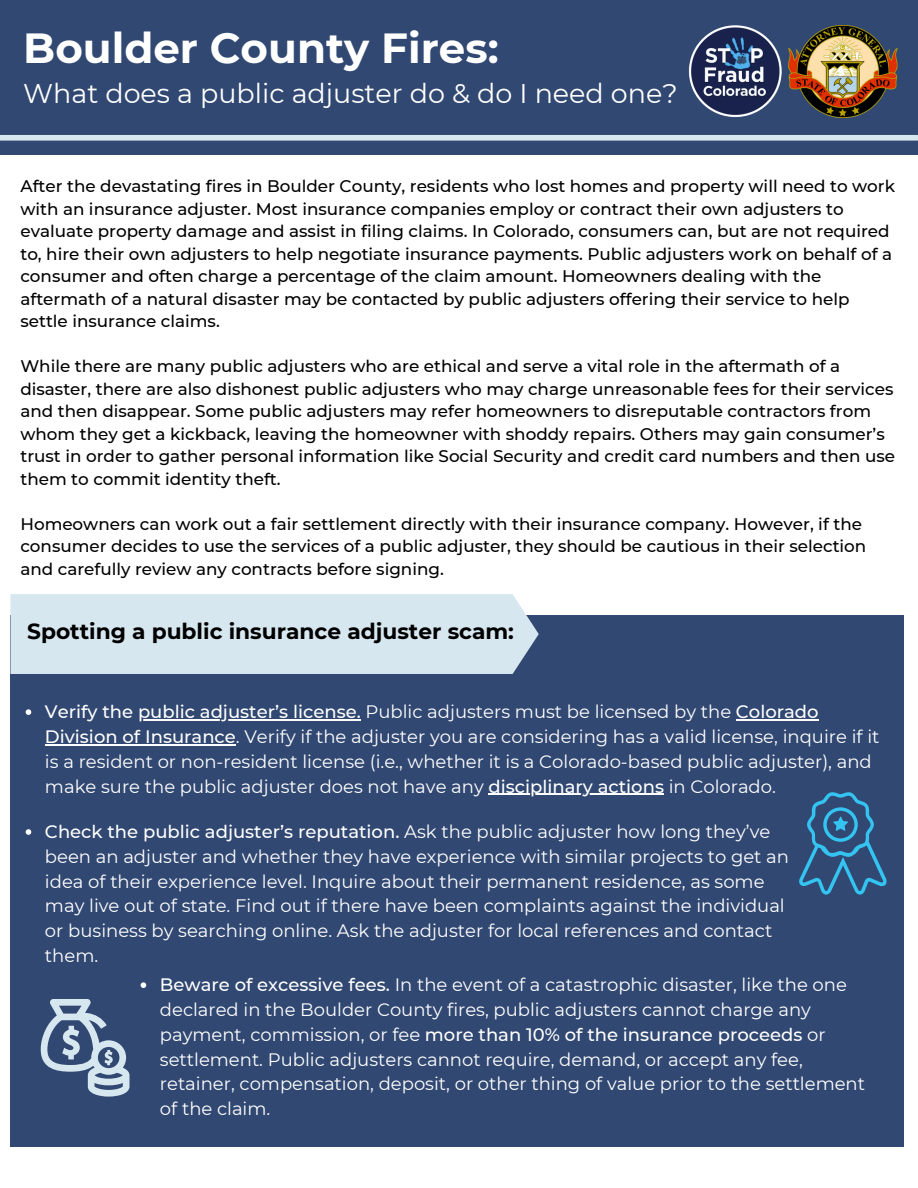
<style>
.page{position:relative;width:918px;height:1188px;background:#314872}
.page>*{position:absolute;margin:0;border:0;box-sizing:border-box;transform-origin:0 0}
.t1{font:700 42px "Montserrat";color:#fff}
.t2{font:27px "Montserrat";color:#fff}
.t3{font:700 21.75px "Montserrat";color:#000}
.t4{font:18px/24.8px "Montserrat";color:#fff}
.t5{font:500 16.8px/22.5px "Montserrat";color:#000}
.s1{font-weight:500}
</style>
<div class="page">
<img style="left:689px;top:25px;width:93px;height:92px">
<img style="left:788px;top:25px;width:109px;height:92px">
<div style="left:0;top:135px;width:917px;height:6px;background:#d7e7f0"></div>
<div style="left:0;top:273px;width:918px;height:915px;background:#fff"></div>
<div style="left:10px;top:615px;width:894px;height:573px;background:#314872"></div>
<div style="left:10px;top:594px;width:529px;height:80px;background:#d7e7f0"></div>
<div style="left:0;top:156px;width:918px;height:137px;background:#fff"></div>
<svg style="left:799px;top:792px;width:88px;height:103px"></svg>
<div style="left:0;top:1147px;width:918px;height:41px;background:#fff"></div>
<svg style="left:41px;top:999px;width:88px;height:98px"></svg>
<svg style="left:26px;top:829px;width:5px;height:6px"></svg>
<svg style="left:141px;top:982px;width:5px;height:6px"></svg>
<svg style="left:26px;top:709px;width:5px;height:6px"></svg>
<hr style="left:138px;top:719px;width:223px;height:2px;background:#fff">
<hr style="left:736px;top:719px;width:83px;height:2px;background:#fff">
<hr style="left:45px;top:744px;width:191px;height:1px;background:#fff">
<hr style="left:489px;top:794px;width:175px;height:1px;background:#fff">
<p class="t1" style="left:23px;top:22px;width:477px">Boulder County Fires:</p>
<p class="t2" style="left:23px;top:77px;width:656px">What does a public adjuster do &amp; do I need one?</p>
<p class="t5" style="left:20px;top:175px;width:876px">After the devastating fires in Boulder County, residents who lost homes and property will need to work with an insurance adjuster. Most insurance companies employ or contract their own adjusters to evaluate property damage and assist in filing claims. In Colorado, consumers can, but are not required to, hire their own adjusters to help negotiate insurance payments. Public adjusters work on behalf of a consumer and often charge a percentage of the claim amount. Homeowners dealing with the aftermath of a natural disaster may be contacted by public adjusters offering their service to help settle insurance claims.</p>
<p class="t5" style="left:20px;top:355px;width:876px">While there are many public adjusters who are ethical and serve a vital role in the aftermath of a disaster, there are also dishonest public adjusters who may charge unreasonable fees for their services and then disappear. Some public adjusters may refer homeowners to disreputable contractors from whom they get a kickback, leaving the homeowner with shoddy repairs. Others may gain consumer’s trust in order to gather personal information like Social Security and credit card numbers and then use them to commit identity theft.</p>
<p class="t5" style="left:20px;top:512px;width:847px">Homeowners can work out a fair settlement directly with their insurance company. However, if the consumer decides to use the services of a public adjuster, they should be cautious in their selection and carefully review any contracts before signing.</p>
<p class="t3" style="left:27px;top:618px;width:488px">Spotting a public insurance adjuster scam:</p>
<p class="t4" style="left:45px;top:700px;width:836px"><span class="s1">Verify the public adjuster’s license.</span> Public adjusters must be licensed by the <span class="s1">Colorado Division of Insurance</span>. Verify if the adjuster you are considering has a valid license, inquire if it is a resident or non-resident license (i.e., whether it is a Colorado-based public adjuster), and make sure the public adjuster does not have any <span class="s1">disciplinary actions</span> in Colorado.</p>
<p class="t4" style="left:45px;top:819px;width:746px"><span class="s1">Check the public adjuster’s reputation.</span> Ask the public adjuster how long they’ve been an adjuster and whether they have experience with similar projects to get an idea of their experience level. Inquire about their permanent residence, as some may live out of state. Find out if there have been complaints against the individual or business by searching online. Ask the adjuster for local references and contact them.</p>
<p class="t4" style="left:160px;top:973px;width:707px"><span class="s1">Beware of excessive fees.</span> In the event of a catastrophic disaster, like the one declared in the Boulder County fires, public adjusters cannot charge any payment, commission, or fee <span class="s1">more than 10% of the insurance proceeds</span> or settlement. Public adjusters cannot require, demand, or accept any fee, retainer, compensation, deposit, or other thing of value prior to the settlement of the claim.</p>
</div>
